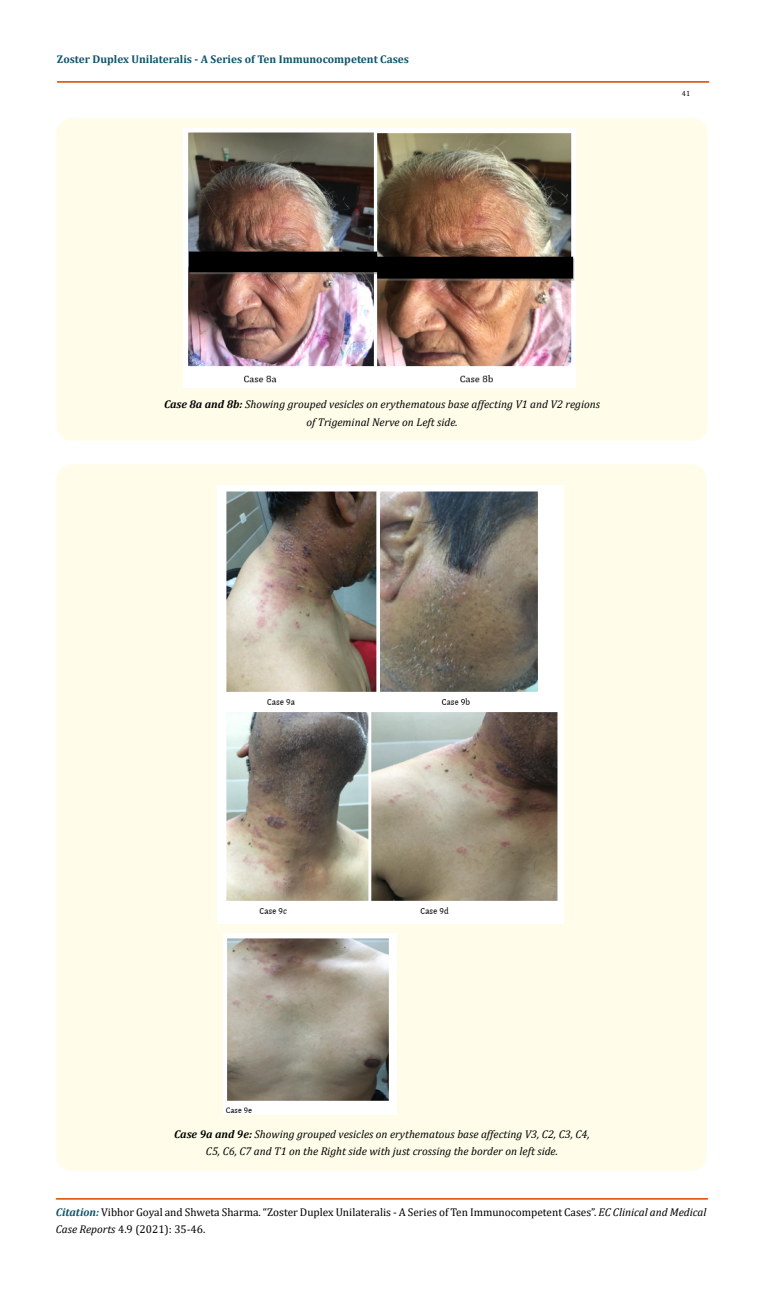
<style>
.page{position:relative;width:764px;height:1292px;background:#fff}
.page>*{position:absolute;margin:0;border:0;box-sizing:border-box;transform-origin:0 0}
.t1{font:italic 11.25px/17.5px "Cambria";color:#000;text-align:center}
.t2{font:11.25px/17.5px "Cambria";color:#000}
.t3{font:700 11.25px "Cambria";color:#0e546a}
.t4{font:7.5px "Cambria";color:#000}
.s1{font-weight:700}
.s2{font-weight:700;font-style:italic;color:#0e546a}
.s3{font-style:italic}
</style>
<div class="page">
<div style="left:57px;top:82px;width:652px;height:1px;border:1px solid #e05d1a"></div>
<div style="left:56px;top:1198px;width:651px;height:1px;border:1px solid #e05d1a"></div>
<div style="left:56px;top:118px;width:651px;height:323px;background:#fffde9;border-radius:15px"></div>
<div style="left:56px;top:464px;width:650px;height:706px;background:#fffde9;border-radius:15px"></div>
<img style="left:184px;top:128px;width:392px;height:259px">
<img style="left:217px;top:485px;width:346px;height:438px">
<img style="left:224px;top:933px;width:173px;height:181px">
<p class="t3" style="left:57px;top:51px;width:354px">Zoster Duplex Unilateralis - A Series of Ten Immunocompetent Cases</p>
<p class="t4" style="left:682px;top:89px;width:10px">41</p>
<p class="t1" style="left:164px;top:395px;width:437px"><span class="s1">Case 8a and 8b:</span> Showing grouped vesicles on erythematous base affecting V1 and V2 regions of Trigeminal Nerve on Left side.</p>
<p class="t1" style="left:174px;top:1124px;width:417px"><span class="s1">Case 9a and 9e:</span> Showing grouped vesicles on erythematous base affecting V3, C2, C3, C4,<br>C5, C6, C7 and T1 on the Right side with just crossing the border on left side.</p>
<p class="t2" style="left:56px;top:1202px;width:652px"><span class="s2">Citation:</span> Vibhor Goyal and Shweta Sharma. “Zoster Duplex Unilateralis - A Series of Ten Immunocompetent Cases”. <span class="s3">EC Clinical and Medical<br>Case Reports</span> 4.9 (2021): 35-46.</p>
</div>
